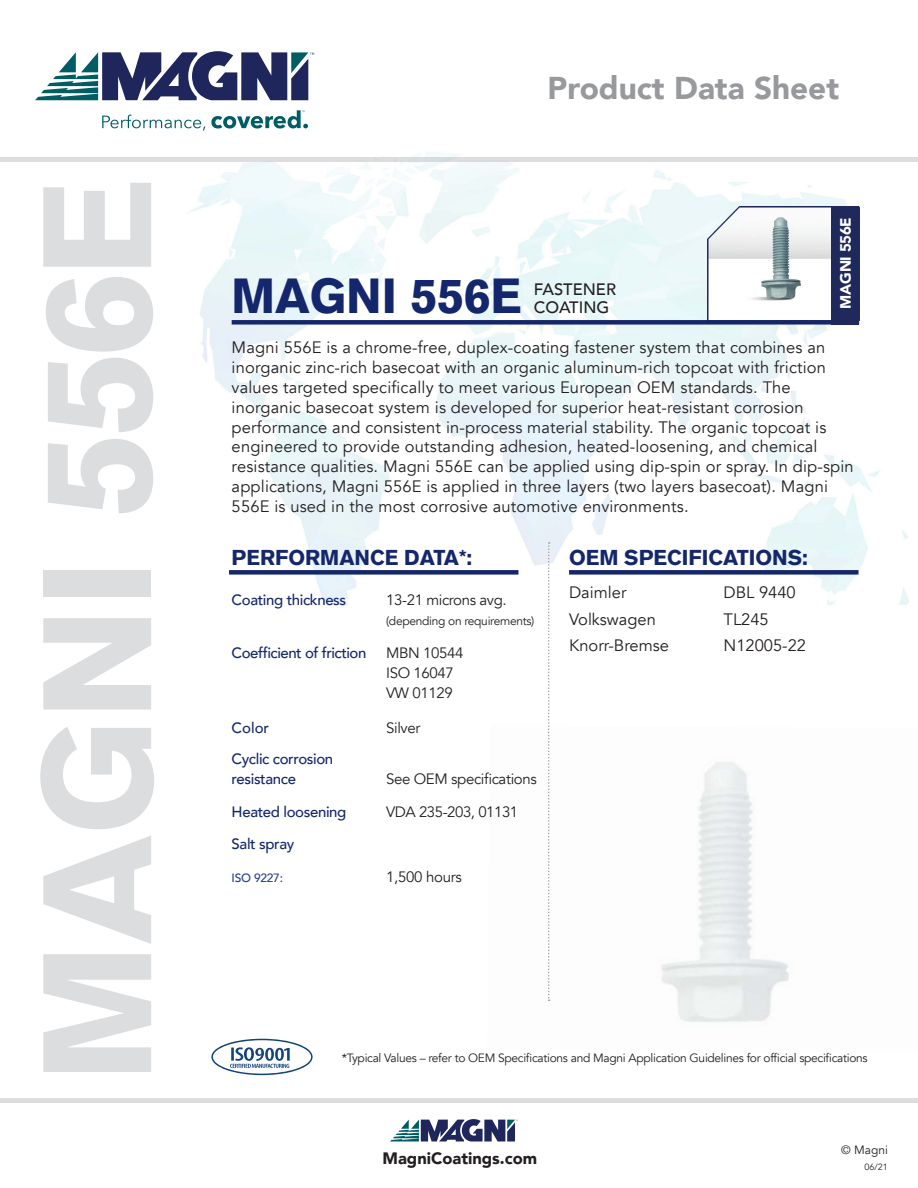
<style>
.page{position:relative;width:918px;height:1188px;background:#fff}
.page>*{position:absolute;margin:0;border:0;box-sizing:border-box;transform-origin:0 0}
.t1{font:900 151.5px "Akzidenz Grotesk";color:#dcdddf}
.t2{font:900 48px "Akzidenz Grotesk";color:#15276c}
.t3{font:900 31.5px "Avenir";color:#97999c}
.t4{font:900 21px "Akzidenz Grotesk";color:#15276c}
.t5{font:16.5px/19.8px "Avenir";letter-spacing:.01em;color:#231f20}
.t6{font:900 16.5px "Avenir";color:#231f20}
.t7{font:500 16.5px/18.3px "Avenir";color:#231f20}
.t8{font:500 15px/19.8px "Avenir";letter-spacing:-.025em;color:#15276c}
.t9{font:15px/19.8px "Avenir";letter-spacing:-.025em;color:#231f20}
.t10{font:900 15px "Avenir";letter-spacing:-.02em;color:#fff}
.t11{font:12px "Avenir";letter-spacing:-.025em;color:#231f20}
.t12{font:500 12px "Avenir";letter-spacing:-.02em;color:#253f8e}
.t13{font:9px "Avenir";color:#231f20}
</style>
<div class="page">
<div style="left:0;top:1098px;width:918px;height:5px;background:#dcdddf"></div>
<svg style="left:102px;top:115px;width:103px;height:16px"></svg>
<svg style="left:35px;top:51px;width:279px;height:49px"></svg>
<svg style="left:211px;top:110px;width:97px;height:19px"></svg>
<hr style="left:0;top:158px;width:918px;height:4px;background:#dcdddf">
<svg style="left:390px;top:1119px;width:128px;height:23px"></svg>
<img style="left:185px;top:152px;width:569px;height:453px">
<img style="left:754px;top:157px;width:155px;height:90px">
<img style="left:858px;top:247px;width:51px;height:358px">
<img style="left:754px;top:325px;width:104px;height:280px">
<img style="left:185px;top:158px;width:724px;height:4px">
<img style="left:550px;top:762px;width:239px;height:260px">
<svg style="left:548px;top:542px;width:2px;height:459px"></svg>
<svg style="left:211px;top:1039px;width:102px;height:36px"></svg>
<div style="left:229px;top:570px;width:289px;height:5px;background:#15276c"></div>
<div style="left:569px;top:570px;width:290px;height:5px;background:#15276c"></div>
<img style="left:708px;top:207px;width:124px;height:113px">
<div style="left:232px;top:320px;width:627px;height:5px;background:#15276c"></div>
<div style="left:832px;top:207px;width:27px;height:117px;background:#20295c"></div>
<h1 class="t1" style="left:6px;top:1082px;width:904px;rotate:-90deg">MAGNI 556E</h1>
<h3 class="t3" style="left:548px;top:61px;width:293px">Product Data Sheet</h3>
<p class="t10" style="left:833px;top:309px;width:93px;rotate:-90deg">MAGNI 556E</p>
<h2 class="t2" style="left:232px;top:267px;width:291px">MAGNI 556E</h2>
<p class="t5" style="left:232px;top:338px;width:624px">Magni 556E is a chrome-free, duplex-coating fastener system that combines an inorganic zinc-rich basecoat with an organic aluminum-rich topcoat with friction values targeted specifically to meet various European OEM standards. The inorganic basecoat system is developed for superior heat-resistant corrosion performance and consistent in-process material stability. The organic topcoat is engineered to provide outstanding adhesion, heated-loosening, and chemical resistance qualities. Magni 556E can be applied using dip-spin or spray. In dip-spin applications, Magni 556E is applied in three layers (two layers basecoat). Magni 556E is used in the most corrosive automotive environments.</p>
<p class="t7" style="left:534px;top:279px;width:84px">FASTENER<br>COATING</p>
<p class="t4" style="left:232px;top:545px;width:242px">PERFORMANCE DATA*:</p>
<p class="t8" style="left:232px;top:589px;width:116px">Coating thickness</p>
<p class="t9" style="left:386px;top:590px;width:122px">13-21 microns avg.</p>
<p class="t11" style="left:386px;top:614px;width:150px">(depending on requirements)</p>
<p class="t8" style="left:232px;top:642px;width:136px">Coefficient of friction</p>
<p class="t9" style="left:386px;top:643px;width:79px">MBN 10544<br>ISO 16047<br>VW 01129</p>
<p class="t8" style="left:232px;top:717px;width:39px">Color</p>
<p class="t9" style="left:386px;top:718px;width:36px">Silver</p>
<p class="t8" style="left:232px;top:748px;width:103px">Cyclic corrosion resistance</p>
<p class="t9" style="left:386px;top:769px;width:152px">See OEM specifications</p>
<p class="t8" style="left:232px;top:801px;width:116px">Heated loosening</p>
<p class="t9" style="left:386px;top:802px;width:134px">VDA 235-203, 01131</p>
<p class="t8" style="left:232px;top:833px;width:64px">Salt spray</p>
<p class="t12" style="left:232px;top:867px;width:53px">ISO 9227:</p>
<p class="t9" style="left:386px;top:867px;width:77px">1,500 hours</p>
<p class="t4" style="left:569px;top:545px;width:240px">OEM SPECIFICATIONS:</p>
<p class="t5" style="left:569px;top:583px;width:59px">Daimler</p>
<p class="t5" style="left:724px;top:583px;width:74px">DBL 9440</p>
<p class="t5" style="left:569px;top:610px;width:88px">Volkswagen</p>
<p class="t5" style="left:724px;top:610px;width:47px">TL245</p>
<p class="t5" style="left:569px;top:636px;width:101px">Knorr-Bremse</p>
<p class="t5" style="left:724px;top:636px;width:84px">N12005-22</p>
<p class="t11" style="left:342px;top:1051px;width:527px">*Typical Values – refer to OEM Specifications and Magni Application Guidelines for official specifications</p>
<p class="t6" style="left:383px;top:1144px;width:156px">MagniCoatings.com</p>
<p class="t11" style="left:841px;top:1143px;width:48px">© Magni</p>
<p class="t13" style="left:865px;top:1162px;width:25px">06/21</p>
</div>
